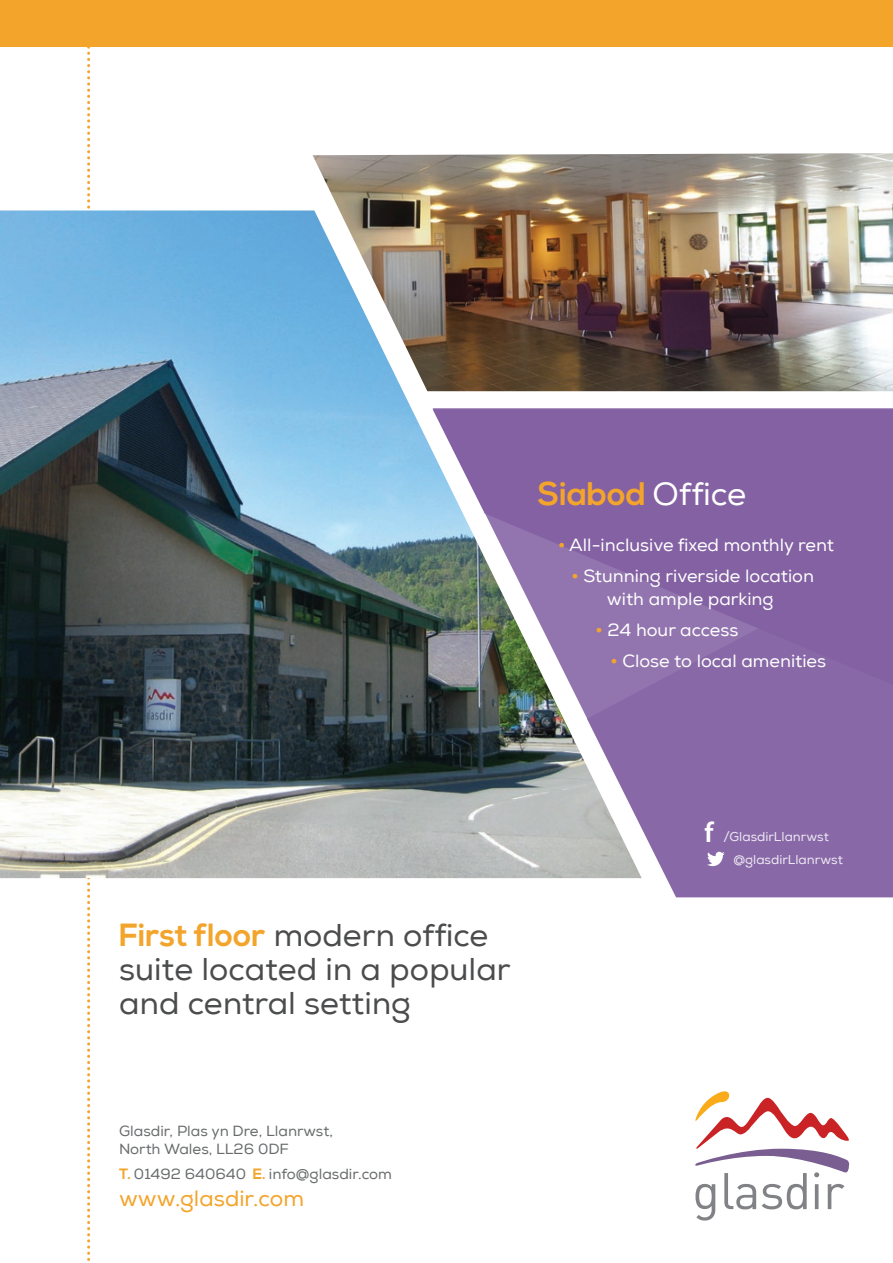
<style>
.page{position:relative;width:893px;height:1263px;background:#fff}
.page>*{position:absolute;margin:0;border:0;box-sizing:border-box;transform-origin:0 0}
.t1{font:700 32.7px "Nexa";color:#f3a42b}
.t2{font:32.1px/34px "Nexa";color:#4b4c4d}
.t3{font:600 28.65px "Myriad Pro";color:#fff}
.t4{font:22.5px "Nexa";color:#f3a42b}
.t5{font:18px "Nexa";color:#fff}
.t6{font:15px/18px "Nexa";color:#686b6c}
.t7{font:13.05px "Nexa";color:#eeeaf3}
.s1{font-weight:400;color:#fff}
.s2{font-weight:700;color:#f3a42b}
</style>
<div class="page">
<div style="left:642px;top:409px;width:251px;height:140px;background:#8361a3"></div>
<svg style="left:87px;top:47px;width:3px;height:1214px"></svg>
<img style="left:0;top:210px;width:642px;height:668px">
<svg style="left:695px;top:1091px;width:155px;height:129px"></svg>
<div style="left:0;top:0;width:893px;height:47px;background:#f3a42b"></div>
<img style="left:313px;top:153px;width:580px;height:238px">
<svg style="left:587px;top:549px;width:306px;height:348px;fill:#8868a7"></svg>
<svg style="left:707px;top:852px;width:18px;height:14px"></svg>
<p class="t1" style="left:538px;top:475px;width:210px">Siabod <span class="s1">Office</span></p>
<p class="t5" style="left:559px;top:534px;width:277px"><span class="s2">•</span> All-inclusive fixed monthly rent</p>
<p class="t5" style="left:572px;top:565px;width:243px"><span class="s2">•</span> Stunning riverside location</p>
<p class="t5" style="left:607px;top:588px;width:168px">with ample parking</p>
<p class="t5" style="left:596px;top:619px;width:144px"><span class="s2">•</span> 24 hour access</p>
<p class="t5" style="left:611px;top:650px;width:216px"><span class="s2">•</span> Close to local amenities</p>
<p class="t2" style="left:119px;top:918px;width:393px"><span class="s2">First floor</span> modern office suite located in a popular and central setting</p>
<p class="t6" style="left:119px;top:1122px;width:215px">Glasdir, Plas yn Dre, Llanrwst,<br>North Wales, LL26 0DF</p>
<p class="t6" style="left:119px;top:1165px;width:274px"><span class="s2">T.</span> 01492 640640 <span class="s2">E.</span> info@glasdir.com</p>
<p class="t4" style="left:119px;top:1184px;width:187px">www.glasdir.com</p>
<p class="t3" style="left:704px;top:814px;width:11px">f</p>
<p class="t7" style="left:723px;top:829px;width:107px">/GlasdirLlanrwst</p>
<p class="t7" style="left:733px;top:852px;width:111px">@glasdirLlanrwst</p>
</div>
